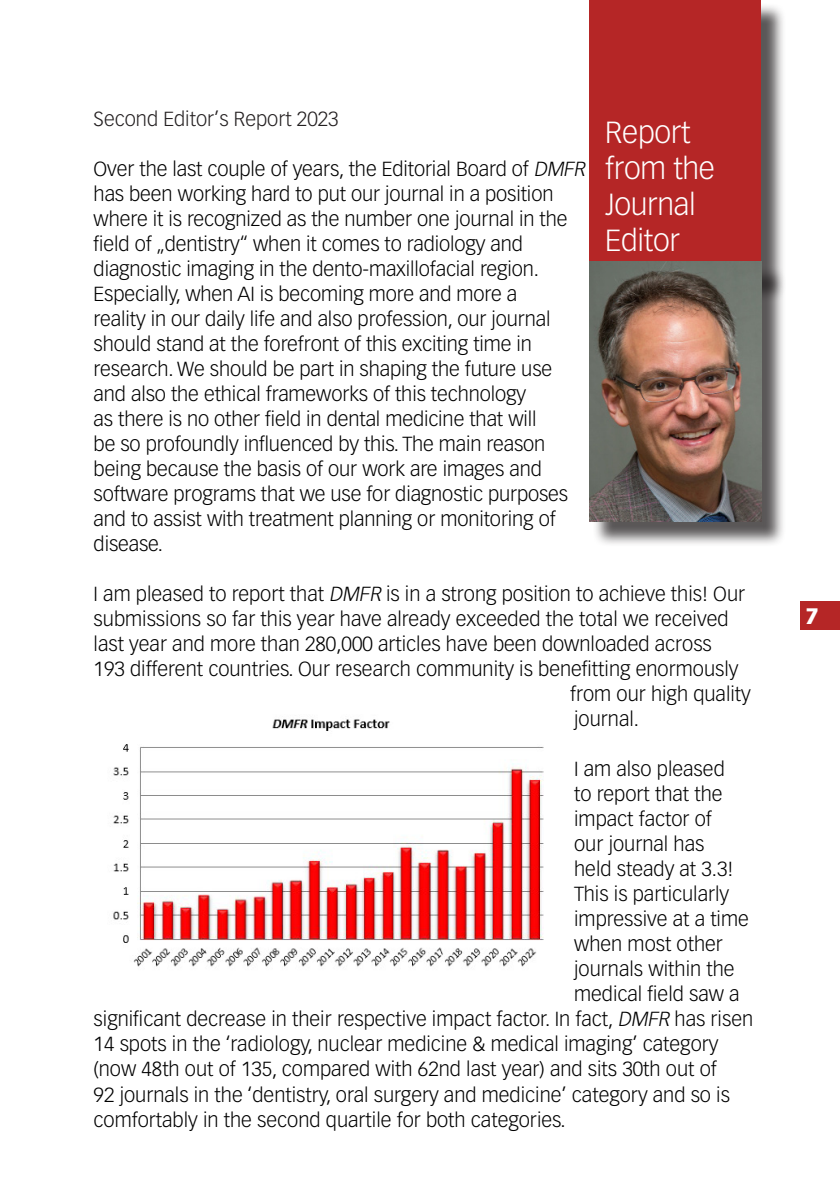
<style>
.page{position:relative;width:840px;height:1191px;background:#fff}
.page>*{position:absolute;margin:0;border:0;box-sizing:border-box;transform-origin:0 0}
.t1{font:300 30px/36px "Vectora LT Pro";letter-spacing:-.01em;color:#fff}
.t2{font:900 22px "Vectora LT Pro";color:#fff}
.Body_Text{font:300 20px/25px "Vectora LT Pro";letter-spacing:-.005em;color:#000}
.Body_Text-2{font:300 20px "Vectora LT Pro";color:#231f20}
.s1{font-style:italic}
</style>
<div class="page">
<div style="left:799px;top:601px;width:40px;height:28px;background:#b52626"></div>
<div style="left:592px;top:3px;width:193px;height:300px;background:#231f20;opacity:.75"></div>
<div style="left:589px;top:0;width:172px;height:278px;background:#b52626"></div>
<div style="left:592px;top:265px;width:193px;height:282px;background:#231f20;opacity:.75"></div>
<img style="left:589px;top:262px;width:172px;height:260px">
<img style="left:113px;top:719px;width:431px;height:248px">
<p class="Body_Text-2" style="left:94px;top:107px;width:246px">Second Editor’s Report 2023</p>
<p class="Body_Text" style="left:94px;top:156px;width:497px">Over the last couple of years, the Editorial Board of <span class="s1">DMFR </span>has been working hard to put our journal in a position where it is recognized as the number one journal in the field of „dentistry“ when it comes to radiology and diagnostic imaging in the dento-maxillofacial region.<br>Especially, when AI is becoming more and more a<br>reality in our daily life and also profession, our journal should stand at the forefront of this exciting time in research. We should be part in shaping the future use and also the ethical frameworks of this technology<br>as there is no other field in dental medicine that will<br>be so profoundly influenced by this. The main reason being because the basis of our work are images and software programs that we use for diagnostic purposes and to assist with treatment planning or monitoring of disease.</p>
<p class="Body_Text" style="left:94px;top:581px;width:652px">I am pleased to report that <span class="s1">DMFR</span> is in a strong position to achieve this! Our</p>
<p class="Body_Text" style="left:94px;top:606px;width:636px">submissions so far this year have already exceeded the total we received</p>
<p class="Body_Text" style="left:94px;top:631px;width:619px">last year and more than 280,000 articles have been downloaded across</p>
<p class="Body_Text" style="left:94px;top:656px;width:646px">193 different countries. Our research community is benefitting enormously</p>
<p class="Body_Text" style="left:570px;top:681px;width:182px">from our high quality</p>
<p class="Body_Text" style="left:574px;top:706px;width:66px">journal.</p>
<p class="Body_Text" style="left:574px;top:756px;width:152px">I am also pleased</p>
<p class="Body_Text" style="left:574px;top:781px;width:150px">to report that the</p>
<p class="Body_Text" style="left:574px;top:806px;width:139px">impact factor of</p>
<p class="Body_Text" style="left:574px;top:831px;width:132px">our journal has</p>
<p class="Body_Text" style="left:574px;top:856px;width:161px">held steady at 3.3!</p>
<p class="Body_Text" style="left:574px;top:881px;width:156px">This is particularly</p>
<p class="Body_Text" style="left:574px;top:906px;width:176px">impressive at a time</p>
<p class="Body_Text" style="left:574px;top:931px;width:150px">when most other</p>
<p class="Body_Text" style="left:574px;top:956px;width:162px">journals within the</p>
<p class="Body_Text" style="left:574px;top:981px;width:167px">medical field saw a</p>
<p class="Body_Text" style="left:94px;top:1006px;width:660px">significant decrease in their respective impact factor. In fact, <span class="s1">DMFR</span> has risen</p>
<p class="Body_Text" style="left:94px;top:1031px;width:626px">14 spots in the ‘radiology, nuclear medicine &amp; medical imaging’ category</p>
<p class="Body_Text" style="left:94px;top:1056px;width:624px">(now 48th out of 135, compared with 62nd last year) and sits 30th out of</p>
<p class="Body_Text" style="left:94px;top:1081px;width:637px">92 journals in the ‘dentistry, oral surgery and medicine’ category and so is</p>
<p class="Body_Text" style="left:94px;top:1106px;width:473px">comfortably in the second quartile for both categories.</p>
<p class="t1" style="left:605px;top:114px;width:111px">Report from the<br>Journal<br>Editor</p>
<p class="t2" style="left:805px;top:602px;width:15px">7</p>
</div>
